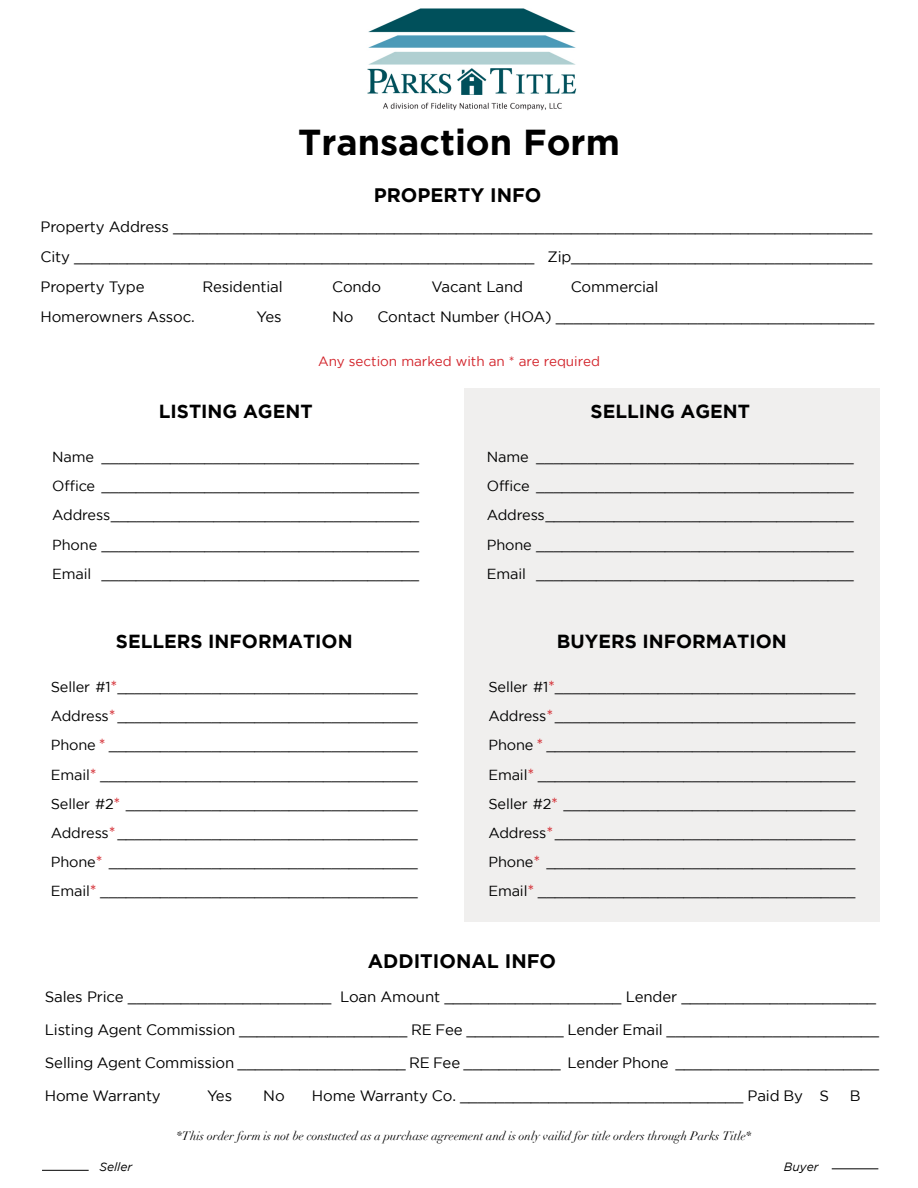
<style>
.page{position:relative;width:918px;height:1188px;background:#fff}
.page>*{position:absolute;margin:0;border:0;box-sizing:border-box;transform-origin:0 0}
.t1{font:700 36px "Gotham";color:#000}
.t2{font:700 19.5px "Gotham";color:#000}
.t3{font:700 18.9px "Gotham";color:#000}
.t4{font:15px/30px "Gotham";letter-spacing:-.01em;color:#000;text-align:justify}
.t5{font:14.55px/29.1px "Gotham";letter-spacing:-.01em;color:#000;text-align:justify}
.t6{font:13.5px "Gotham";color:#d2232a}
.t7{font:italic 12px "Didot";color:#000}
.t8{font:italic 12px "Gotham";color:#000}
.s1{font-size:16.05px;color:#d2232a}
</style>
<div class="page">
<div style="left:464px;top:388px;width:415px;height:533px;background:#f0efee"></div>
<hr style="left:42px;top:1170px;width:47px;height:1px;background:#000">
<hr style="left:832px;top:1168px;width:46px;height:1px;background:#000">
<img style="left:367px;top:8px;width:210px;height:103px">
<h1 class="t1" style="left:298px;top:121px;width:323px">Transaction Form</h1>
<h2 class="t2" style="left:374px;top:184px;width:169px">PROPERTY INFO</h2>
<p class="t4" style="left:40px;top:212px;width:833px">Property Address _______________________________________________________________________________ City ____________________________________________________ Zip__________________________________ Property Type</p>
<p class="t4" style="left:202px;top:272px;width:82px">Residential</p>
<p class="t4" style="left:332px;top:272px;width:50px">Condo</p>
<p class="t4" style="left:432px;top:272px;width:93px">Vacant Land</p>
<p class="t4" style="left:571px;top:272px;width:89px">Commercial</p>
<p class="t4" style="left:40px;top:302px;width:156px">Homerowners Assoc.</p>
<p class="t4" style="left:256px;top:302px;width:27px">Yes</p>
<p class="t4" style="left:332px;top:302px;width:23px">No</p>
<p class="t4" style="left:378px;top:302px;width:498px">Contact Number (HOA) ____________________________________</p>
<p class="t6" style="left:318px;top:354px;width:283px">Any section marked with an * are required</p>
<p class="t3" style="left:159px;top:401px;width:155px">LISTING AGENT</p>
<p class="t5" style="left:52px;top:442px;width:369px">Name _____________________________________ Office _____________________________________ Address ____________________________________ Phone _____________________________________ Email _____________________________________</p>
<p class="t3" style="left:116px;top:631px;width:238px">SELLERS INFORMATION</p>
<p class="t5" style="left:51px;top:672px;width:368px">Seller #1<span class="s1">*</span>___________________________________ Address<span class="s1">*</span>___________________________________ Phone <span class="s1">*</span> ____________________________________ Email<span class="s1">*</span> _____________________________________ Seller #2<span class="s1">*</span> __________________________________ Address<span class="s1">*</span> ___________________________________ Phone<span class="s1">*</span> ____________________________________ Email<span class="s1">*</span> _____________________________________</p>
<p class="t3" style="left:591px;top:401px;width:161px">SELLING AGENT</p>
<p class="t5" style="left:487px;top:442px;width:369px">Name _____________________________________ Office _____________________________________ Address ____________________________________ Phone _____________________________________ Email _____________________________________</p>
<p class="t3" style="left:557px;top:631px;width:231px">BUYERS INFORMATION</p>
<p class="t5" style="left:488px;top:672px;width:368px">Seller #1<span class="s1">*</span>___________________________________ Address<span class="s1">*</span>___________________________________ Phone <span class="s1">*</span> ____________________________________ Email<span class="s1">*</span> _____________________________________ Seller #2<span class="s1">*</span> __________________________________ Address<span class="s1">*</span> ___________________________________ Phone<span class="s1">*</span> ____________________________________ Email<span class="s1">*</span> _____________________________________</p>
<h2 class="t2" style="left:368px;top:950px;width:190px">ADDITIONAL INFO</h2>
<p class="t4" style="left:45px;top:981px;width:833px">Sales Price _______________________ Loan Amount ____________________ Lender ______________________</p>
<p class="t4" style="left:45px;top:1013px;width:836px;line-height:32.8px">Listing Agent Commission ___________________ RE Fee ___________ Lender Email ________________________ Selling Agent Commission ___________________ RE Fee ___________ Lender Phone _______________________ Home Warranty</p>
<p class="t4" style="left:207px;top:1080px;width:27px">Yes</p>
<p class="t4" style="left:263px;top:1080px;width:23px">No</p>
<p class="t4" style="left:312px;top:1080px;width:519px">Home Warranty Co. ________________________________ Paid By S</p>
<p class="t4" style="left:850px;top:1080px;width:12px">B</p>
<p class="t7" style="left:177px;top:1129px;width:576px">*This order form is not be constucted as a purchase agreement and is only vailid for title orders through Parks Title*</p>
<p class="t8" style="left:99px;top:1160px;width:34px">Seller</p>
<p class="t8" style="left:784px;top:1160px;width:36px">Buyer</p>
</div>
